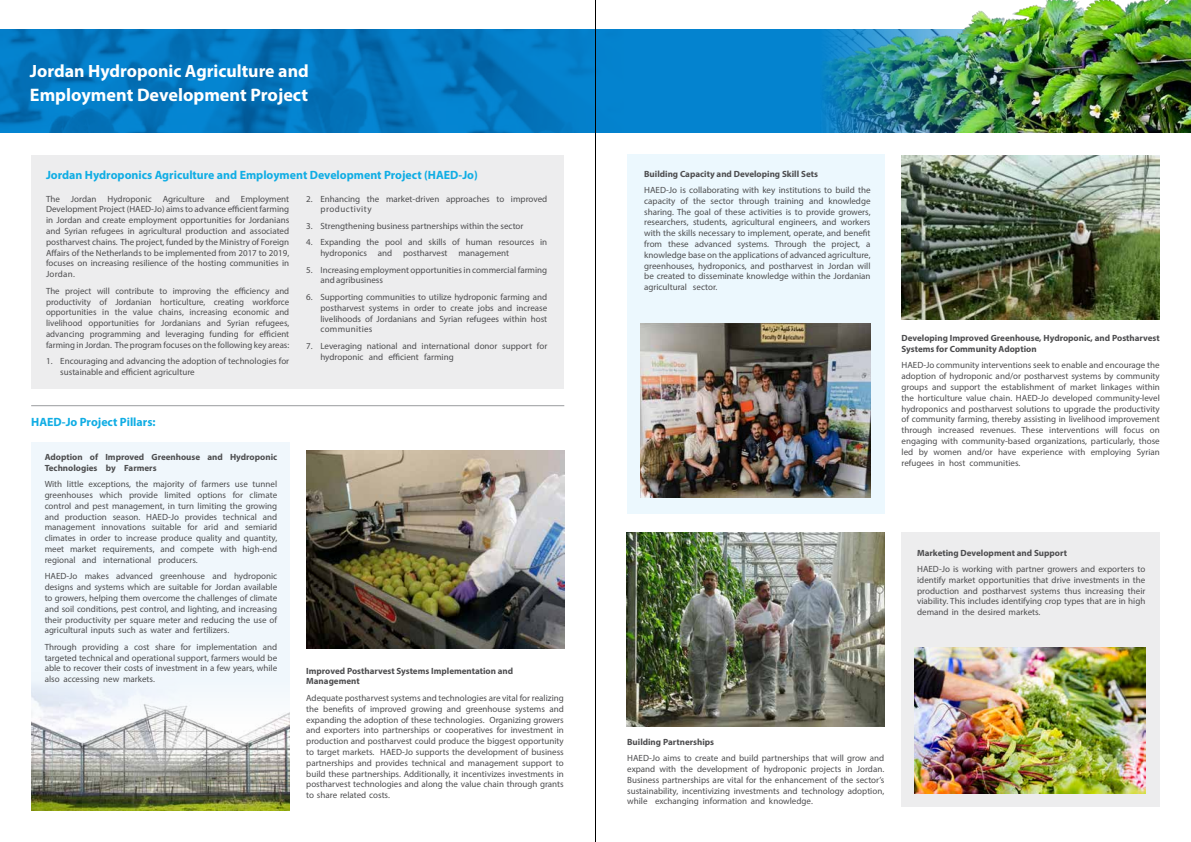
<style>
.page{position:relative;width:1191px;height:842px;background:#fff}
.page>*{position:absolute;margin:0;border:0;box-sizing:border-box;transform-origin:0 0}
.t1{font:700 18.1px "Myriad Pro";color:#fff}
.t2{font:700 17.8px "Myriad Pro";color:#fff}
.t3{font:700 12px "Myriad Pro";color:#10ade4}
.t4{font:9px/10.8px "Myriad Pro";color:#4d4d4f;text-align:justify}
.t5{font:700 9px/10.8px "Myriad Pro";color:#4d4d4f}
</style>
<div class="page">
<svg style="left:0;top:29px;width:798px;height:103px;background:#037ac4"></svg>
<img style="left:798px;top:0;width:393px;height:132px">
<div style="left:627px;top:154px;width:257px;height:360px;background:#ecf8fe"></div>
<div style="left:32px;top:155px;width:532px;height:233px;background:#ededee"></div>
<div style="left:901px;top:533px;width:258px;height:274px;background:#ededee"></div>
<div style="left:31px;top:442px;width:258px;height:369px;background:#f0f7fc"></div>
<img style="left:31px;top:687px;width:258px;height:124px">
<img style="left:306px;top:450px;width:258px;height:198px">
<hr style="left:31px;top:405px;width:533px;height:1px;background:#999b9e">
<img style="left:641px;top:324px;width:229px;height:173px">
<img style="left:626px;top:533px;width:258px;height:193px">
<img style="left:901px;top:155px;width:258px;height:164px">
<img style="left:914px;top:647px;width:231px;height:146px">
<hr style="left:595px;top:0;width:1px;height:842px;background:#000">
<h2 class="t2" style="left:30px;top:59px;width:280px">Jordan Hydroponic Agriculture and</h2>
<h1 class="t1" style="left:30px;top:83px;width:279px">Employment Development Project</h1>
<h3 class="t3" style="left:46px;top:167px;width:433px">Jordan Hydroponics Agriculture and Employment Development Project (HAED-Jo)</h3>
<p class="t4" style="left:46px;top:193px;width:245px">The Jordan Hydroponic Agriculture and Employment Development Project (HAED-Jo) aims to advance efficient farming in Jordan and create employment opportunities for Jordanians and Syrian refugees in agricultural production and associated postharvest chains. The project, funded by the Ministry of Foreign Affairs of the Netherlands to be implemented from 2017 to 2019, focuses on increasing resilience of the hosting communities in Jordan.</p>
<p class="t4" style="left:46px;top:285px;width:245px">The project will contribute to improving the efficiency and productivity of Jordanian horticulture, creating workforce opportunities in the value chains, increasing economic and livelihood opportunities for Jordanians and Syrian refugees, advancing programming and leveraging funding for efficient farming in Jordan. The program focuses on the following key areas:</p>
<p class="t4" style="left:60px;top:356px;width:230px;text-indent:-14px">1. Encouraging and advancing the adoption of technologies for sustainable and efficient agriculture</p>
<p class="t4" style="left:320px;top:193px;width:228px;text-indent:-14px">2. Enhancing the market-driven approaches to improved productivity</p>
<p class="t4" style="left:306px;top:220px;width:219px">3. Strengthening business partnerships within the sector</p>
<p class="t4" style="left:320px;top:237px;width:228px;text-indent:-14px">4. Expanding the pool and skills of human resources in hydroponics and postharvest management</p>
<p class="t4" style="left:320px;top:264px;width:228px;text-indent:-14px">5. Increasing employment opportunities in commercial farming and agribusiness</p>
<p class="t4" style="left:320px;top:291px;width:228px;text-indent:-14px">6. Supporting communities to utilize hydroponic farming and postharvest systems in order to create jobs and increase livelihoods of Jordanians and Syrian refugees within host communities</p>
<p class="t4" style="left:320px;top:340px;width:228px;text-indent:-14px">7. Leveraging national and international donor support for hydroponic and efficient farming</p>
<h3 class="t3" style="left:31px;top:414px;width:126px">HAED-Jo Project Pillars:</h3>
<p class="t5" style="left:45px;top:451px;width:234px">Adoption of Improved Greenhouse and Hydroponic<br>Technologies by Farmers</p>
<p class="t4" style="left:45px;top:479px;width:234px">With little exceptions, the majority of farmers use tunnel greenhouses which provide limited options for climate control and pest management, in turn limiting the growing and production season. HAED-Jo provides technical and management innovations suitable for arid and semiarid climates in order to increase produce quality and quantity, meet market requirements, and compete with high-end regional and international producers.</p>
<p class="t4" style="left:45px;top:571px;width:234px">HAED-Jo makes advanced greenhouse and hydroponic designs and systems which are suitable for Jordan available to growers, helping them overcome the challenges of climate and soil conditions, pest control, and lighting, and increasing their productivity per square meter and reducing the use of agricultural inputs such as water and fertilizers.</p>
<p class="t4" style="left:45px;top:641px;width:234px">Through providing a cost share for implementation and targeted technical and operational support, farmers would be able to recover their costs of investment in a few years, while also accessing new markets.</p>
<p class="t5" style="left:306px;top:665px;width:208px">Improved Postharvest Systems Implementation and<br>Management</p>
<p class="t4" style="left:306px;top:692px;width:259px">Adequate postharvest systems and technologies are vital for realizing the benefits of improved growing and greenhouse systems and expanding the adoption of these technologies. Organizing growers and exporters into partnerships or cooperatives for investment in production and postharvest could produce the biggest opportunity to target markets. HAED-Jo supports the development of business partnerships and provides technical and management support to build these partnerships. Additionally, it incentivizes investments in postharvest technologies and along the value chain through grants to share related costs.</p>
<p class="t5" style="left:644px;top:168px;width:175px">Building Capacity and Developing Skill Sets</p>
<p class="t4" style="left:644px;top:185px;width:228px">HAED-Jo is collaborating with key institutions to build the capacity of the sector through training and knowledge sharing. The goal of these activities is to provide growers, researchers, students, agricultural engineers, and workers with the skills necessary to implement, operate, and benefit from these advanced systems. Through the project, a knowledge base on the applications of advanced agriculture, greenhouses, hydroponics, and postharvest in Jordan will be created to disseminate knowledge within the Jordanian agricultural sector.</p>
<p class="t5" style="left:901px;top:332px;width:260px">Developing Improved Greenhouse, Hydroponic, and Postharvest<br>Systems for Community Adoption</p>
<p class="t4" style="left:901px;top:360px;width:260px">HAED-Jo community interventions seek to enable and encourage the adoption of hydroponic and/or postharvest systems by community groups and support the establishment of market linkages within the horticulture value chain. HAED-Jo developed community-level hydroponics and postharvest solutions to upgrade the productivity of community farming, thereby assisting in livelihood improvement through increased revenues. These interventions will focus on engaging with community-based organizations, particularly, those led by women and/or have experience with employing Syrian refugees in host communities.</p>
<p class="t5" style="left:917px;top:547px;width:151px">Marketing Development and Support</p>
<p class="t4" style="left:917px;top:563px;width:230px">HAED-Jo is working with partner growers and exporters to identify market opportunities that drive investments in the production and postharvest systems thus increasing their viability. This includes identifying crop types that are in high demand in the desired markets.</p>
<p class="t5" style="left:627px;top:736px;width:88px">Building Partnerships</p>
<p class="t4" style="left:627px;top:753px;width:258px">HAED-Jo aims to create and build partnerships that will grow and expand with the development of hydroponic projects in Jordan.<br>Business partnerships are vital for the enhancement of the sector’s sustainability, incentivizing investments and technology adoption, while exchanging information and knowledge.</p>
</div>
